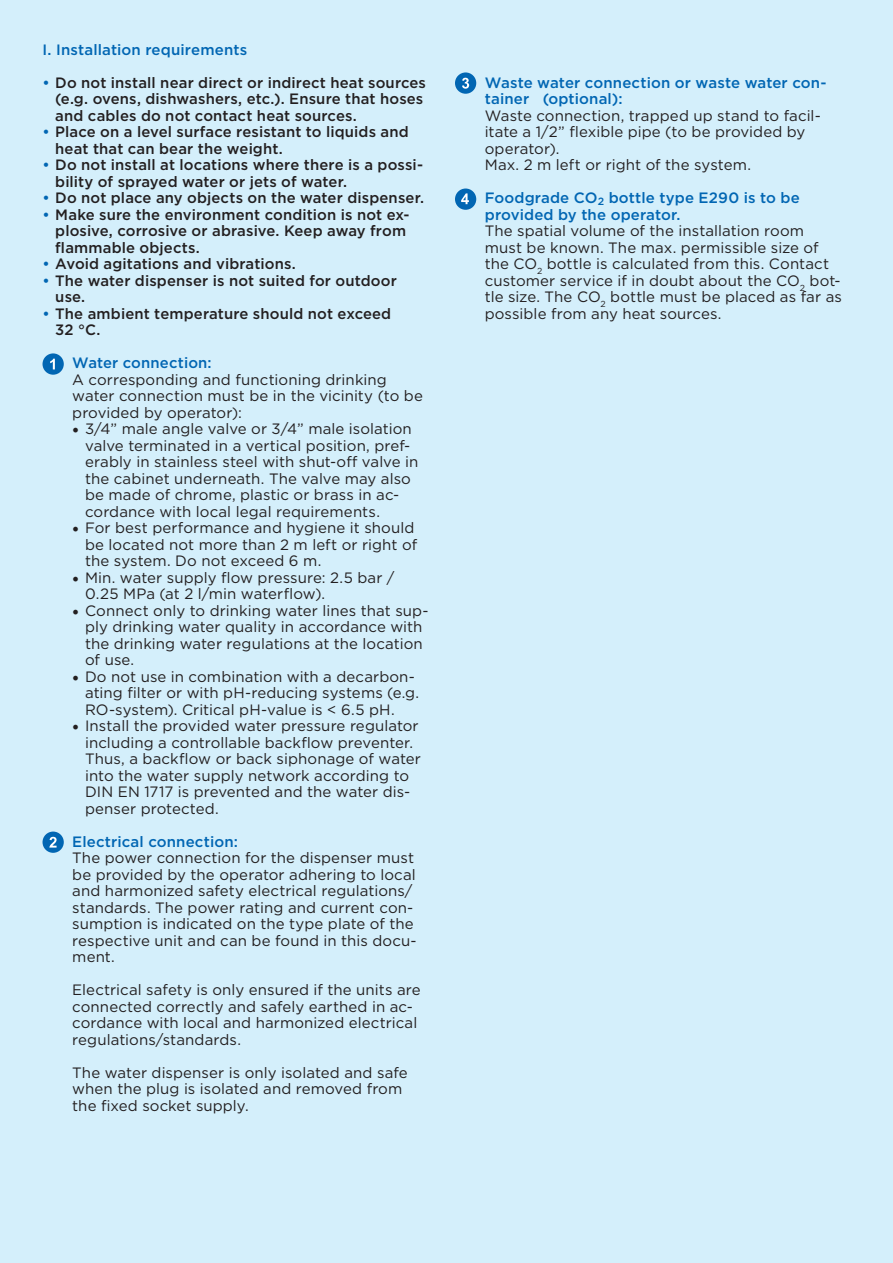
<style>
.page{position:relative;width:893px;height:1263px;background:#d4effb}
.page>*{position:absolute;margin:0;border:0;box-sizing:border-box;transform-origin:0 0}
.t1{font:15px/16.5px "Gotham";letter-spacing:.005em;color:#231f20}
.t2{font:500 15px/16.5px "Gotham";letter-spacing:.01em;color:#231f20}
.Head2{font:500 15px/16.5px "Gotham";letter-spacing:.01em;color:#0166b3}
.s1{color:#0166b3}
.s2{font-weight:500;color:#0166b3}
.s3{font-family:"Minion Pro";font-size:18px}
</style>
<div class="page">
<div style="left:43px;top:353px;width:21px;height:22px;background:#0166b3;border-radius:50%"></div>
<svg style="left:50px;top:359px;width:5px;height:10px"></svg>
<div style="left:43px;top:831px;width:21px;height:22px;background:#0166b3;border-radius:50%"></div>
<svg style="left:49px;top:837px;width:8px;height:10px"></svg>
<div style="left:455px;top:72px;width:21px;height:22px;background:#0166b3;border-radius:50%"></div>
<svg style="left:462px;top:78px;width:7px;height:11px"></svg>
<div style="left:455px;top:189px;width:21px;height:21px;background:#0166b3;border-radius:50%"></div>
<svg style="left:461px;top:193px;width:8px;height:11px"></svg>
<p class="Head2" style="left:43px;top:41px;width:206px">I. Installation requirements</p>
<p class="t2" style="left:55px;top:74px;width:372px;text-indent:-13px"><span class="s1">•</span> Do not install near direct or indirect heat sources (e.g. ovens, dishwashers, etc.). Ensure that hoses and cables do not contact heat sources.</p>
<p class="t2" style="left:55px;top:124px;width:355px;text-indent:-13px"><span class="s1">•</span> Place on a level surface resistant to liquids and heat that can bear the weight.</p>
<p class="t2" style="left:55px;top:157px;width:369px;text-indent:-13px"><span class="s1">•</span> Do not install at locations where there is a possi&shy;bility of sprayed water or jets of water.</p>
<p class="t2" style="left:43px;top:190px;width:383px"><span class="s1">•</span> Do not place any objects on the water dispenser.</p>
<p class="t2" style="left:55px;top:206px;width:356px;text-indent:-13px"><span class="s1">•</span> Make sure the environment condition is not ex&shy;plosive, corrosive or abrasive. Keep away from flammable objects.</p>
<p class="t2" style="left:43px;top:256px;width:255px"><span class="s1">•</span> Avoid agitations and vibrations.</p>
<p class="t2" style="left:55px;top:272px;width:343px;text-indent:-13px"><span class="s1">•</span> The water dispenser is not suited for outdoor use.</p>
<p class="t2" style="left:55px;top:305px;width:337px;text-indent:-13px"><span class="s1">•</span> The ambient temperature should not exceed<br>32 °C.</p>
<p class="t1" style="left:72px;top:354px;width:352px"><span class="s2">Water connection:<br></span>A corresponding and functioning drinking water connection must be in the vicinity (to be provided by operator):</p>
<p class="t1" style="left:85px;top:420px;width:335px;text-indent:-13px"><span class="s3">•</span> 3/4” male angle valve or 3/4” male isolation valve terminated in a vertical position, pref&shy;erably in stainless steel with shut-off valve in the cabinet underneath. The valve may also be made of chrome, plastic or brass in ac&shy;cordance with local legal requirements.</p>
<p class="t1" style="left:85px;top:519px;width:334px;text-indent:-13px"><span class="s3">•</span> For best performance and hygiene it should be located not more than 2 m left or right of the system. Do not exceed 6 m.</p>
<p class="t1" style="left:85px;top:569px;width:311px;text-indent:-13px"><span class="s3">•</span> Min. water supply flow pressure: 2.5 bar /<br>0.25 MPa (at 2 l/min waterflow).</p>
<p class="t1" style="left:85px;top:602px;width:345px;text-indent:-13px"><span class="s3">•</span> Connect only to drinking water lines that sup&shy;ply drinking water quality in accordance with the drinking water regulations at the location of use.</p>
<p class="t1" style="left:85px;top:668px;width:336px;text-indent:-13px"><span class="s3">•</span> Do not use in combination with a decarbon&shy;ating filter or with pH-reducing systems (e.g.<br>RO-system). Critical pH-value is &lt; 6.5 pH.</p>
<p class="t1" style="left:85px;top:717px;width:337px;text-indent:-13px"><span class="s3">•</span> Install the provided water pressure regulator including a controllable backflow preventer.<br>Thus, a backflow or back siphonage of water into the water supply network according to DIN EN 1717 is prevented and the water dis&shy;penser protected.</p>
<p class="Head2" style="left:72px;top:833px;width:167px">Electrical connection:</p>
<p class="t1" style="left:72px;top:849px;width:346px">The power connection for the dispenser must be provided by the operator adhering to local and harmonized safety electrical regulations/ standards. The power rating and current con&shy;sumption is indicated on the type plate of the respective unit and can be found in this docu&shy;ment.</p>
<p class="t1" style="left:72px;top:981px;width:350px">Electrical safety is only ensured if the units are connected correctly and safely earthed in ac&shy;cordance with local and harmonized electrical regulations/standards.</p>
<p class="t1" style="left:72px;top:1064px;width:337px">The water dispenser is only isolated and safe when the plug is isolated and removed from the fixed socket supply.</p>
<p class="Head2" style="left:485px;top:74px;width:343px">Waste water connection or waste water con&shy;tainer (optional):</p>
<p class="t1" style="left:485px;top:107px;width:338px">Waste connection, trapped up stand to facil&shy;itate a 1/2” flexible pipe (to be provided by operator).</p>
<p class="t1" style="left:485px;top:156px;width:268px">Max. 2 m left or right of the system.</p>
<p class="Head2" style="left:485px;top:190px;width:317px">Foodgrade CO<sub>2</sub> bottle type E290 is to be provided by the operator.</p>
<p class="t1" style="left:485px;top:222px;width:359px">The spatial volume of the installation room must be known. The max. permissible size of the CO<sub>2</sub> bottle is calculated from this. Contact customer service if in doubt about the CO<sub>2</sub> bot&shy;tle size. The CO<sub>2</sub> bottle must be placed as far as possible from any heat sources.</p>
</div>
